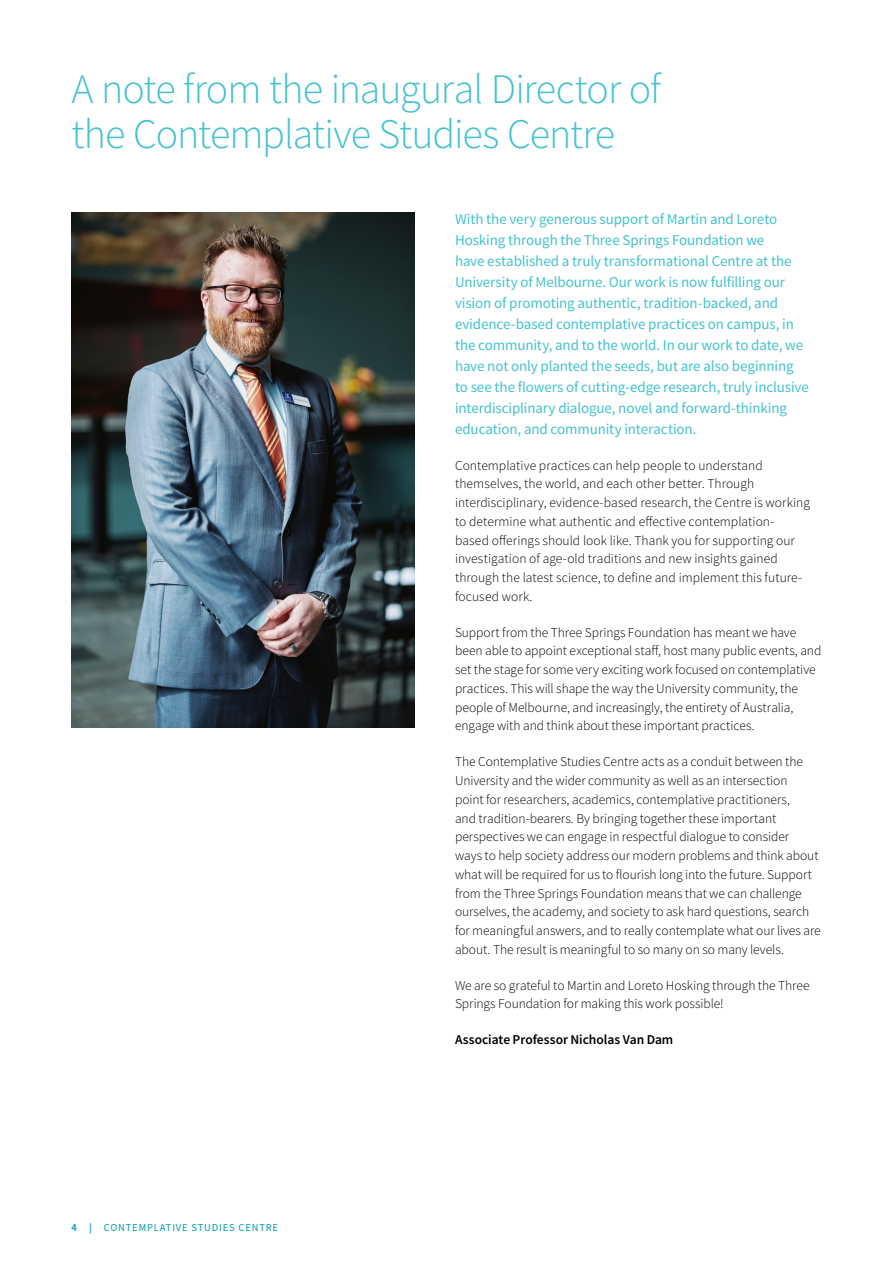
<style>
.page{position:relative;width:893px;height:1263px;background:#fff}
.page>*{position:absolute;margin:0;border:0;box-sizing:border-box;transform-origin:0 0}
.t1{font:300 42px/45px "Source Sans Pro";letter-spacing:-.025em;color:#44c3cf}
.t2{font:15px/21px "Source Sans Pro";letter-spacing:-.01em;color:#44c3cf}
.t3{font:300 13.5px/18.8px "Source Sans Pro";color:#000}
.t4{font:600 13.5px "Source Sans Pro";color:#000}
.t5{font:10.5px "Source Sans Pro";letter-spacing:.08em;color:#009cae}
.s1{font-weight:600}
</style>
<div class="page">
<img style="left:71px;top:213px;width:343px;height:514px">
<h1 class="t1" style="left:71px;top:66px;width:591px">A note from the inaugural Director of the Contemplative Studies Centre</h1>
<p class="t5" style="left:71px;top:1221px;width:208px"><span class="s1">4 |</span> CONTEMPLATIVE STUDIES CENTRE</p>
<p class="t2" style="left:455px;top:208px;width:355px">With the very generous support of Martin and Loreto Hosking through the Three Springs Foundation we<br>have established a truly transformational Centre at the University of Melbourne. Our work is now fulfilling our vision of promoting authentic, tradition-backed, and evidence-based contemplative practices on campus, in the community, and to the world. In our work to date, we have not only planted the seeds, but are also beginning to see the flowers of cutting-edge research, truly inclusive interdisciplinary dialogue, novel and forward-thinking education, and community interaction.</p>
<p class="t3" style="left:455px;top:456px;width:356px">Contemplative practices can help people to understand themselves, the world, and each other better. Through interdisciplinary, evidence-based research, the Centre is working to determine what authentic and effective contemplation&shy;based offerings should look like. Thank you for supporting our investigation of age-old traditions and new insights gained through the latest science, to define and implement this future&shy;focused work.</p>
<p class="t3" style="left:455px;top:623px;width:368px">Support from the Three Springs Foundation has meant we have been able to appoint exceptional staff, host many public events, and set the stage for some very exciting work focused on contemplative practices. This will shape the way the University community, the people of Melbourne, and increasingly, the entirety of Australia, engage with and think about these important practices.</p>
<p class="t3" style="left:455px;top:752px;width:367px">The Contemplative Studies Centre acts as a conduit between the University and the wider community as well as an intersection<br>point for researchers, academics, contemplative practitioners,<br>and tradition-bearers. By bringing together these important perspectives we can engage in respectful dialogue to consider<br>ways to help society address our modern problems and think about what will be required for us to flourish long into the future. Support from the Three Springs Foundation means that we can challenge ourselves, the academy, and society to ask hard questions, search for meaningful answers, and to really contemplate what our lives are about. The result is meaningful to so many on so many levels.</p>
<p class="t3" style="left:455px;top:976px;width:356px">We are so grateful to Martin and Loreto Hosking through the Three<br>Springs Foundation for making this work possible!</p>
<p class="t4" style="left:455px;top:1031px;width:220px">Associate Professor Nicholas Van Dam</p>
</div>
